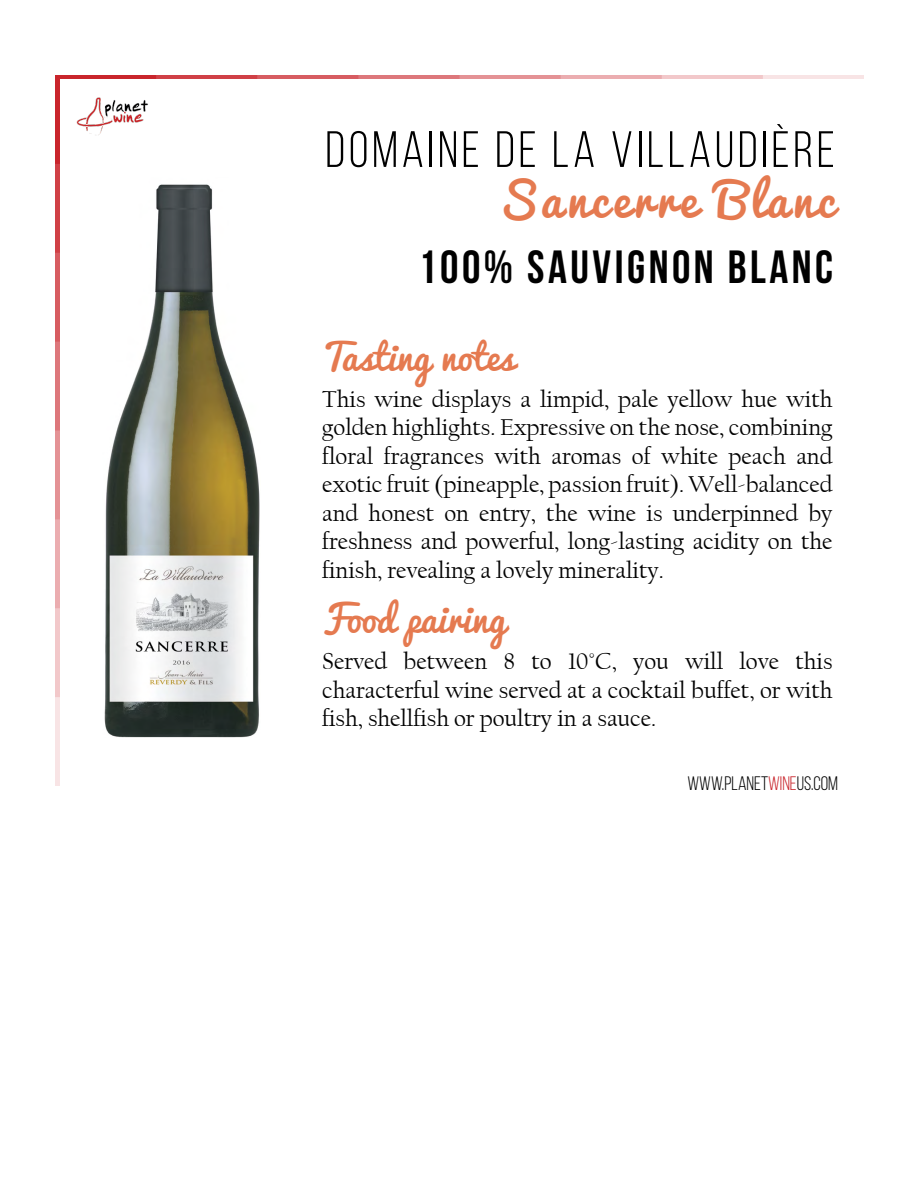
<style>
.page{position:relative;width:918px;height:1188px;background:#fff}
.page>*{position:absolute;margin:0;border:0;box-sizing:border-box;transform-origin:0 0}
.t1{font:51px "Bebas Neue";letter-spacing:.075em;color:#000}
.t2{font:700 46.5px "Bebas Neue";letter-spacing:.075em;color:#000}
.t3{font:46.5px "Pacifico";letter-spacing:.075em;color:#e57a50}
.t4{font:36px "Pacifico";color:#e57a50}
.t5{font:24px/28.5px "Californian FB";color:#000;text-align:justify}
.t6{font:19.5px "Bebas Neue";color:#000}
.s1{color:#c9252c}
</style>
<div class="page">
<img style="left:76px;top:97px;width:72px;height:39px">
<img style="left:59px;top:75px;width:804px;height:4px">
<img style="left:56px;top:75px;width:3px;height:710px">
<img style="left:104px;top:184px;width:156px;height:554px">
<h1 class="t1" style="left:325px;top:122px;width:511px">DOMAINE DE LA VILLAUDIÈRE</h1>
<h2 class="t3" style="left:498px;top:159px;width:338px">Sancerre Blanc</h2>
<h2 class="t2" style="left:418px;top:241px;width:417px">100% sAUVIGNON BLANC</h2>
<h3 class="t4" style="left:322px;top:325px;width:194px">Tasting notes</h3>
<p class="t5" style="left:322px;top:385px;width:512px">This wine displays a limpid, pale yellow hue with golden highlights. Expressive on the nose, combining floral fragrances with aromas of white peach and exotic fruit (pineapple, passion fruit). Well-balanced and honest on entry, the wine is underpinned by freshness and powerful, long-lasting acidity on the finish, revealing a lovely minerality.</p>
<h3 class="t4" style="left:322px;top:587px;width:185px">Food pairing</h3>
<p class="t5" style="left:322px;top:647px;width:512px">Served between 8 to 10°C, you will love this characterful wine served at a cocktail buffet, or with fish, shellfish or poultry in a sauce.</p>
<p class="t6" style="left:687px;top:773px;width:152px">WWW.PLANET<span class="s1">WINE</span>US.COM</p>
</div>
